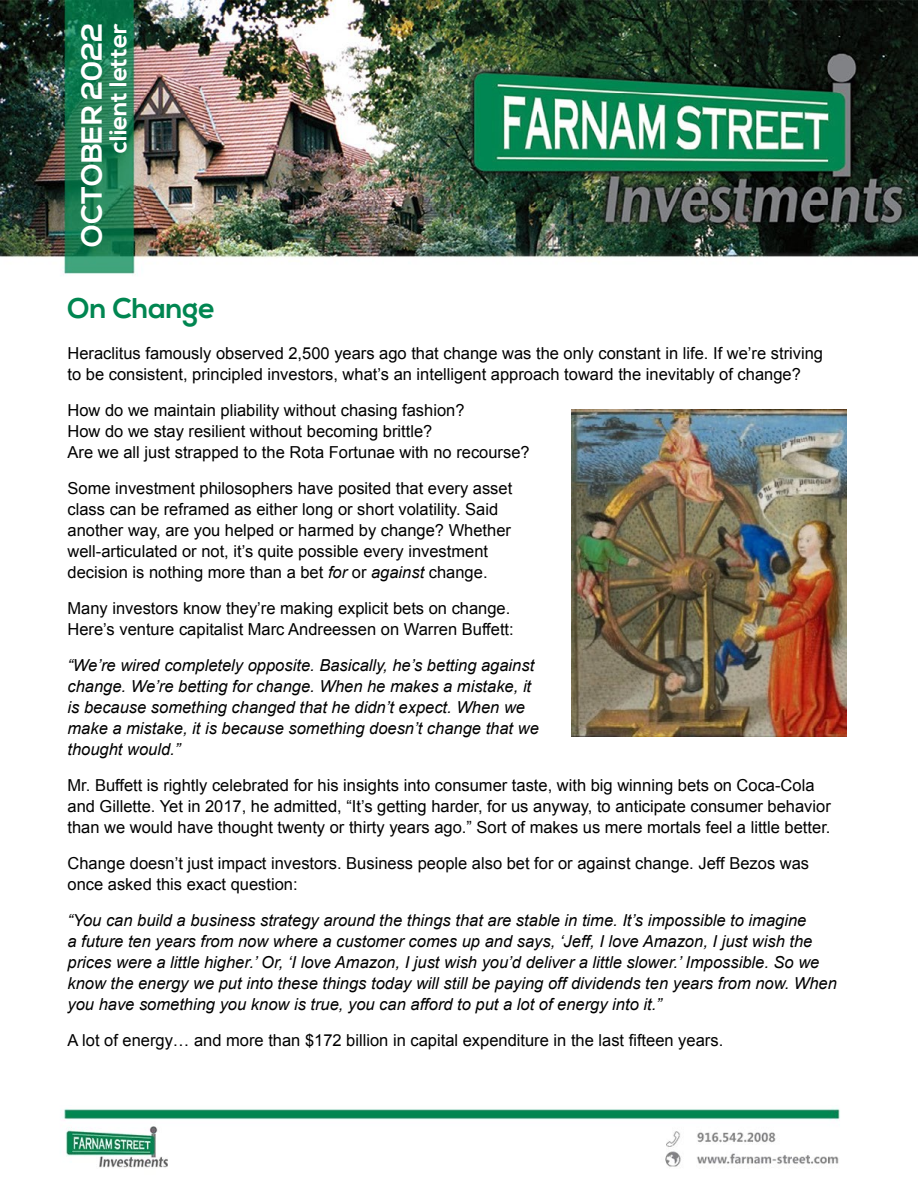
<style>
.page{position:relative;width:918px;height:1188px;background:#fff}
.page>*{position:absolute;margin:0;border:0;box-sizing:border-box;transform-origin:0 0}
.t1{font:700 29.1px "Nexa";color:#fff}
.t2{font:700 28.5px "Nexa";color:#008651}
.t3{font:700 24.45px "Nexa";color:#fff}
.t4{font:16.5px/21px "Arial";color:#000}
.t5{font:italic 16.5px/21px "Arial";color:#000}
.s1{font-style:italic}
</style>
<div class="page">
<img style="left:0;top:0;width:918px;height:276px">
<img style="left:62px;top:1108px;width:778px;height:60px">
<img style="left:572px;top:409px;width:275px;height:327px">
<h1 class="t1" style="left:75px;top:247px;width:225px;rotate:-90deg">OCTOBER 2022</h1>
<h3 class="t3" style="left:104px;top:153px;width:131px;rotate:-90deg">client letter</h3>
<h2 class="t2" style="left:68px;top:292px;width:149px">On Change</h2>
<p class="t4" style="left:68px;top:343px;width:757px">Heraclitus famously observed 2,500 years ago that change was the only constant in life. If we’re striving to be consistent, principled investors, what’s an intelligent approach toward the inevitably of change?</p>
<p class="t4" style="left:68px;top:400px;width:464px">How do we maintain pliability without chasing fashion?<br>How do we stay resilient without becoming brittle?<br>Are we all just strapped to the Rota Fortunae with no recourse?</p>
<p class="t4" style="left:68px;top:478px;width:446px">Some investment philosophers have posited that every asset class can be reframed as either long or short volatility. Said another way, are you helped or harmed by change? Whether well-articulated or not, it’s quite possible every investment decision is nothing more than a bet <span class="s1">for</span> or <span class="s1">against</span> change.</p>
<p class="t4" style="left:68px;top:598px;width:448px">Many investors know they’re making explicit bets on change.<br>Here’s venture capitalist Marc Andreessen on Warren Buffett:</p>
<p class="t5" style="left:68px;top:655px;width:473px">“We’re wired completely opposite. Basically, he’s betting against change. We’re betting for change. When he makes a mistake, it is because something changed that he didn’t expect. When we make a mistake, it is because something doesn’t change that we thought would.”</p>
<p class="t4" style="left:68px;top:775px;width:765px">Mr. Buffett is rightly celebrated for his insights into consumer taste, with big winning bets on Coca-Cola and Gillette. Yet in 2017, he admitted, “It’s getting harder, for us anyway, to anticipate consumer behavior than we would have thought twenty or thirty years ago.” Sort of makes us mere mortals feel a little better.</p>
<p class="t4" style="left:68px;top:853px;width:743px">Change doesn’t just impact investors. Business people also bet for or against change. Jeff Bezos was once asked this exact question:</p>
<p class="t5" style="left:68px;top:910px;width:771px">“You can build a business strategy around the things that are stable in time. It’s impossible to imagine<br>a future ten years from now where a customer comes up and says, ‘Jeff, I love Amazon, I just wish the prices were a little higher.’ Or, ‘I love Amazon, I just wish you’d deliver a little slower.’ Impossible. So we know the energy we put into these things today will still be paying off dividends ten years from now. When you have something you know is true, you can afford to put a lot of energy into it.”</p>
<p class="t4" style="left:68px;top:1030px;width:657px">A lot of energy… and more than $172 billion in capital expenditure in the last fifteen years.</p>
</div>
